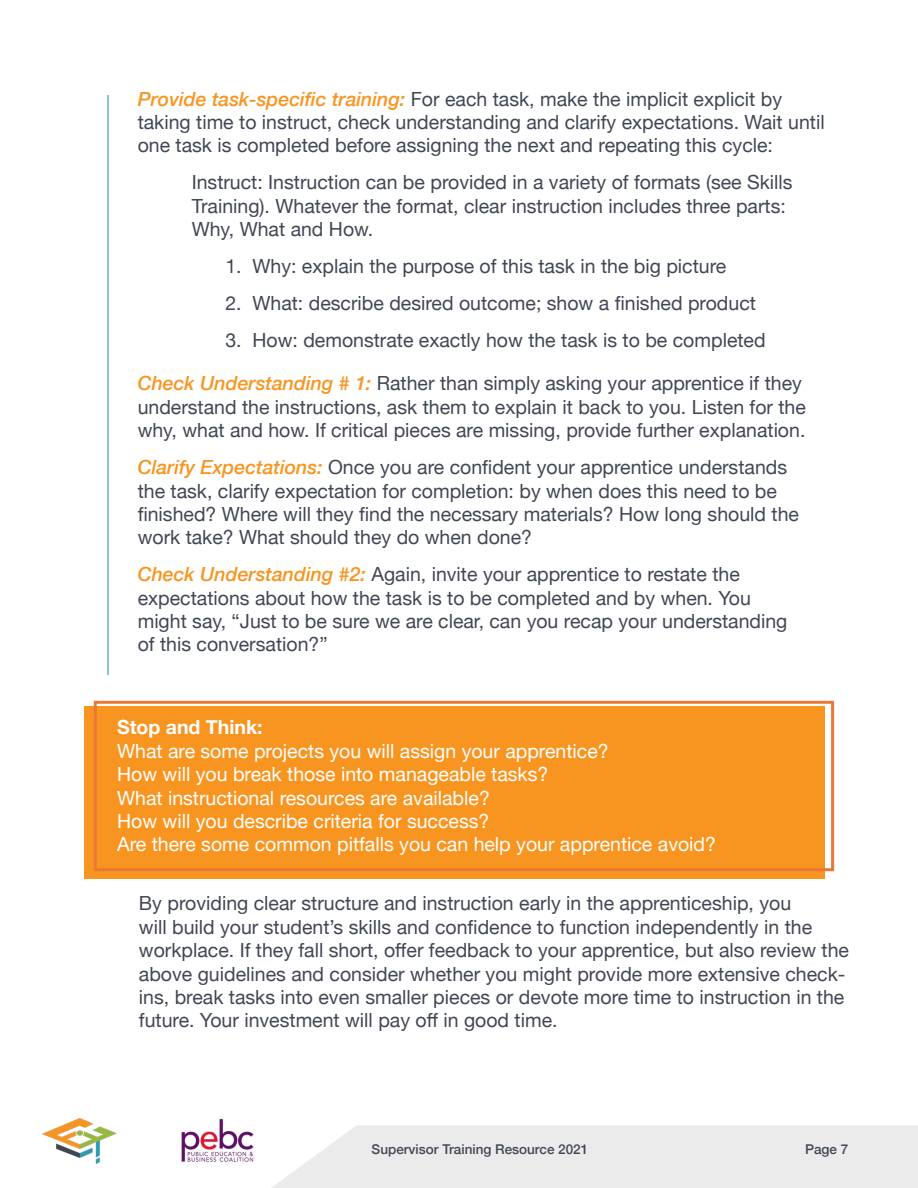
<style>
.page{position:relative;width:918px;height:1188px;background:#fff}
.page>*{position:absolute;margin:0;border:0;box-sizing:border-box;transform-origin:0 0}
.t1{font:19.5px/23.4px "Helvetica Neue";color:#414753}
.t2{font:19.5px/23.4px "Helvetica Neue";color:#fff}
.t3{font:700 19.5px "Helvetica Neue";color:#fff}
.t4{font:500 13.5px "Helvetica Neue";color:#414753}
.s1{font-weight:500;font-style:italic;color:#f89521}
</style>
<div class="page">
<div style="left:272px;top:1125px;width:646px;height:63px;background:#ecebec"></div>
<img style="left:42px;top:1118px;width:75px;height:45px">
<img style="left:181px;top:1118px;width:73px;height:44px">
<hr style="left:107px;top:95px;width:2px;height:580px;background:#2e9bb1">
<div style="left:84px;top:707px;width:740px;height:172px;background:#f89521"></div>
<div style="left:94px;top:701px;width:740px;height:170px;border:3px solid #eb7837"></div>
<p class="t1" style="left:138px;top:88px;width:689px"><span class="s1">Provide task-specific training:</span> For each task, make the implicit explicit by taking time to instruct, check understanding and clarify expectations. Wait until one task is completed before assigning the next and repeating this cycle:</p>
<p class="t1" style="left:192px;top:172px;width:602px">Instruct: Instruction can be provided in a variety of formats (see Skills<br>Training). Whatever the format, clear instruction includes three parts:<br>Why, What and How.</p>
<p class="t1" style="left:225px;top:255px;width:502px">1. Why: explain the purpose of this task in the big picture</p>
<p class="t1" style="left:225px;top:292px;width:532px">2. What: describe desired outcome; show a finished product</p>
<p class="t1" style="left:225px;top:329px;width:542px">3. How: demonstrate exactly how the task is to be completed</p>
<p class="t1" style="left:138px;top:373px;width:670px"><span class="s1">Check Understanding # 1:</span> Rather than simply asking your apprentice if they understand the instructions, ask them to explain it back to you. Listen for the why, what and how. If critical pieces are missing, provide further explanation.</p>
<p class="t1" style="left:138px;top:457px;width:663px"><span class="s1">Clarify Expectations:</span> Once you are confident your apprentice understands the task, clarify expectation for completion: by when does this need to be finished? Where will they find the necessary materials? How long should the work take? What should they do when done?</p>
<p class="t1" style="left:138px;top:564px;width:651px"><span class="s1">Check Understanding #2:</span> Again, invite your apprentice to restate the expectations about how the task is to be completed and by when. You might say, “Just to be sure we are clear, can you recap your understanding of this conversation?”</p>
<p class="t3" style="left:117px;top:712px;width:147px">Stop and Think:</p>
<p class="t2" style="left:117px;top:740px;width:600px">What are some projects you will assign your apprentice?<br>How will you break those into manageable tasks?<br>What instructional resources are available?<br>How will you describe criteria for success?<br>Are there some common pitfalls you can help your apprentice avoid?</p>
<p class="t1" style="left:139px;top:893px;width:712px">By providing clear structure and instruction early in the apprenticeship, you<br>will build your student’s skills and confidence to function independently in the workplace. If they fall short, offer feedback to your apprentice, but also review the above guidelines and consider whether you might provide more extensive check&shy;ins, break tasks into even smaller pieces or devote more time to instruction in the future. Your investment will pay off in good time.</p>
<p class="t4" style="left:372px;top:1138px;width:218px">Supervisor Training Resource 2021</p>
<p class="t4" style="left:805px;top:1138px;width:45px">Page 7</p>
</div>
